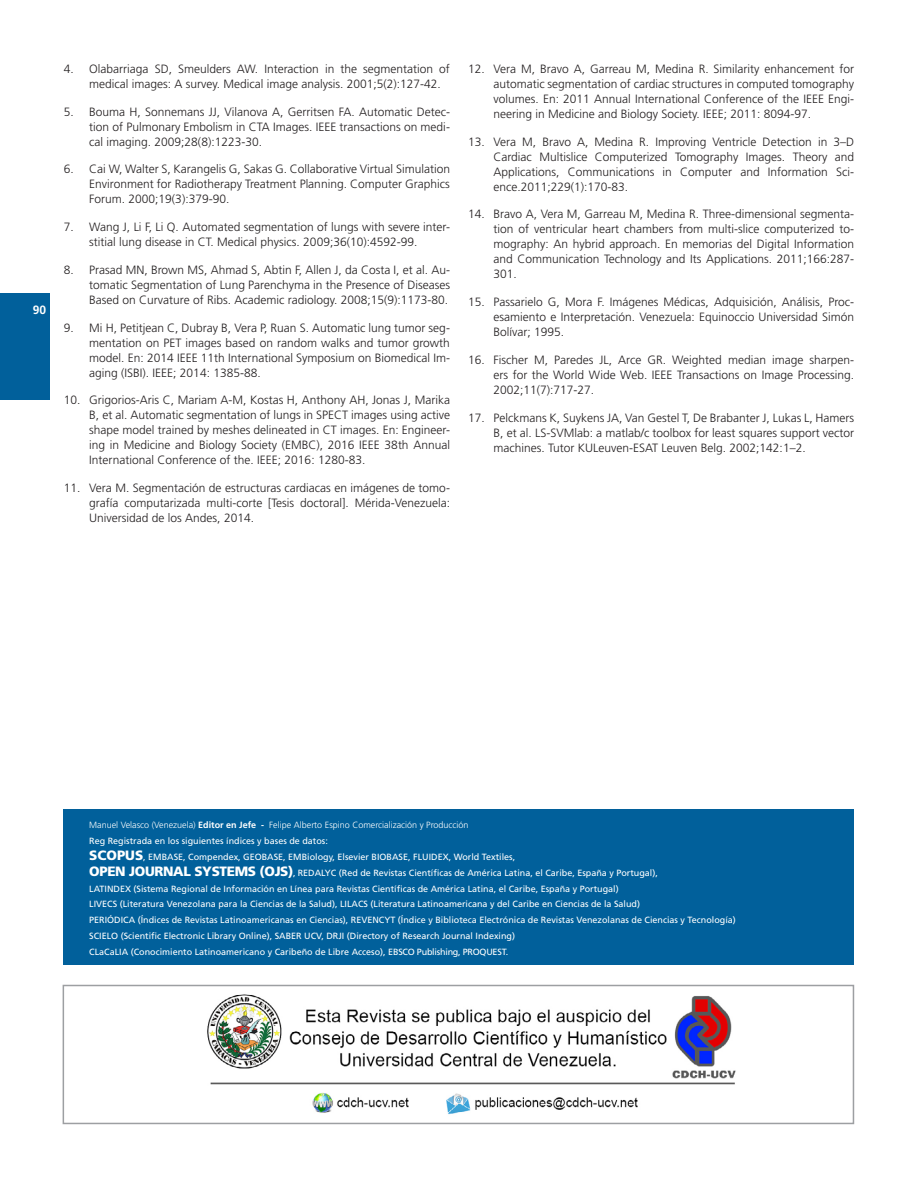
<style>
.page{position:relative;width:918px;height:1188px;background:#fff}
.page>*{position:absolute;margin:0;border:0;box-sizing:border-box;transform-origin:0 0}
.Bibliography{font:300 12px/15px "Frutiger";color:#231f20;text-align:justify}
.t1{font:700 12px "Frutiger";color:#fff}
.t2{font:9px "Frutiger";color:#fff}
.t3{font:300 9px "Frutiger";color:#fff}
.s1{font-weight:700}
.s2{font-weight:900;font-size:13.5px}
</style>
<div class="page">
<div style="left:0;top:293px;width:50px;height:107px;background:#01609b"></div>
<img style="left:207px;top:994px;width:529px;height:121px">
<div style="left:63px;top:985px;width:791px;height:139px;border:2px solid #9d9fa2"></div>
<div style="left:63px;top:809px;width:791px;height:155px;background:#01609b"></div>
<p class="t1" style="left:33px;top:303px;width:15px">90</p>
<p class="Bibliography" style="left:89px;top:61px;width:362px;text-indent:-26px">4. Olabarriaga SD, Smeulders AW. Interaction in the segmentation of medical images: A survey. Medical image analysis. 2001;5(2):127-42.</p>
<p class="Bibliography" style="left:89px;top:104px;width:362px;text-indent:-26px">5. Bouma H, Sonnemans JJ, Vilanova A, Gerritsen FA. Automatic Detec&shy;tion of Pulmonary Embolism in CTA Images. IEEE transactions on medi&shy;cal imaging. 2009;28(8):1223-30.</p>
<p class="Bibliography" style="left:89px;top:162px;width:362px;text-indent:-26px">6. Cai W, Walter S, Karangelis G, Sakas G. Collaborative Virtual Simulation Environment for Radiotherapy Treatment Planning. Computer Graphics Forum. 2000;19(3):379-90.</p>
<p class="Bibliography" style="left:64px;top:220px;width:388px;text-align:center">7. Wang J, Li F, Li Q. Automated segmentation of lungs with severe inter&shy;stitial lung disease in CT. Medical physics. 2009;36(10):4592-99.</p>
<p class="Bibliography" style="left:89px;top:262px;width:362px;text-indent:-26px">8. Prasad MN, Brown MS, Ahmad S, Abtin F, Allen J, da Costa I, et al. Au&shy;tomatic Segmentation of Lung Parenchyma in the Presence of Diseases Based on Curvature of Ribs. Academic radiology. 2008;15(9):1173-80.</p>
<p class="Bibliography" style="left:89px;top:320px;width:362px;text-indent:-26px">9. Mi H, Petitjean C, Dubray B, Vera P, Ruan S. Automatic lung tumor seg&shy;mentation on PET images based on random walks and tumor growth model. En: 2014 IEEE 11th International Symposium on Biomedical Im&shy;aging (ISBI). IEEE; 2014: 1385-88.</p>
<p class="Bibliography" style="left:89px;top:393px;width:362px;text-indent:-26px">10. Grigorios-Aris C, Mariam A-M, Kostas H, Anthony AH, Jonas J, Marika B, et al. Automatic segmentation of lungs in SPECT images using active shape model trained by meshes delineated in CT images. En: Engineer&shy;ing in Medicine and Biology Society (EMBC), 2016 IEEE 38th Annual International Conference of the. IEEE; 2016: 1280-83.</p>
<p class="Bibliography" style="left:89px;top:481px;width:362px;text-indent:-26px">11. Vera M. Segmentación de estructuras cardiacas en imágenes de tomo&shy;grafía computarizada multi-corte [Tesis doctoral]. Mérida-Venezuela:<br>Universidad de los Andes, 2014.</p>
<p class="Bibliography" style="left:494px;top:61px;width:362px;text-indent:-26px">12. Vera M, Bravo A, Garreau M, Medina R. Similarity enhancement for automatic segmentation of cardiac structures in computed tomography volumes. En: 2011 Annual International Conference of the IEEE Engi&shy;neering in Medicine and Biology Society. IEEE; 2011: 8094-97.</p>
<p class="Bibliography" style="left:494px;top:134px;width:362px;text-indent:-26px">13. Vera M, Bravo A, Medina R. Improving Ventricle Detection in 3–D Cardiac Multislice Computerized Tomography Images. Theory and Applications, Communications in Computer and Information Sci&shy;ence.2011;229(1):170-83.</p>
<p class="Bibliography" style="left:494px;top:207px;width:362px;text-indent:-26px">14. Bravo A, Vera M, Garreau M, Medina R. Three-dimensional segmenta&shy;tion of ventricular heart chambers from multi-slice computerized to&shy;mography: An hybrid approach. En memorias del Digital Information and Communication Technology and Its Applications. 2011;166:287- 301.</p>
<p class="Bibliography" style="left:494px;top:295px;width:362px;text-indent:-26px">15. Passarielo G, Mora F. Imágenes Médicas, Adquisición, Análisis, Proc&shy;esamiento e Interpretación. Venezuela: Equinoccio Universidad Simón Bolívar; 1995.</p>
<p class="Bibliography" style="left:494px;top:352px;width:362px;text-indent:-26px">16. Fischer M, Paredes JL, Arce GR. Weighted median image sharpen&shy;ers for the World Wide Web. IEEE Transactions on Image Processing.<br>2002;11(7):717-27.</p>
<p class="Bibliography" style="left:494px;top:410px;width:362px;text-indent:-26px">17. Pelckmans K, Suykens JA, Van Gestel T, De Brabanter J, Lukas L, Hamers B, et al. LS-SVMlab: a matlab/c toolbox for least squares support vector machines. Tutor KULeuven-ESAT Leuven Belg. 2002;142:1–2.</p>
<p class="t3" style="left:89px;top:820px;width:381px">Manuel Velasco (Venezuela) <span class="s1">Editor en Jefe -</span> Felipe Alberto Espino Comercialización y Producción</p>
<p class="t2" style="left:89px;top:835px;width:240px">Reg Registrada en los siguientes índices y bases de datos:</p>
<p class="t2" style="left:89px;top:851px;width:427px"><span class="s2">SCOPUS</span>, EMBASE, Compendex, GEOBASE, EMBiology, Elsevier BIOBASE, FLUIDEX, World Textiles,</p>
<p class="t2" style="left:89px;top:867px;width:570px"><span class="s2">OPEN JOURNAL SYSTEMS (OJS)</span>, REDALYC (Red de Revistas Científicas de América Latina, el Caribe, España y Portugal),</p>
<p class="t2" style="left:89px;top:883px;width:531px">LATINDEX (Sistema Regional de Información en Línea para Revistas Científicas de América Latina, el Caribe, España y Portugal)</p>
<p class="t2" style="left:89px;top:899px;width:552px">LIVECS (Literatura Venezolana para la Ciencias de la Salud), LILACS (Literatura Latinoamericana y del Caribe en Ciencias de la Salud)</p>
<p class="t2" style="left:89px;top:915px;width:648px">PERIÓDICA (Índices de Revistas Latinoamericanas en Ciencias), REVENCYT (Índice y Biblioteca Electrónica de Revistas Venezolanas de Ciencias y Tecnología)</p>
<p class="t2" style="left:89px;top:931px;width:427px">SCIELO (Scientific Electronic Library Online), SABER UCV, DRJI (Directory of Research Journal Indexing)</p>
<p class="t2" style="left:89px;top:947px;width:420px">CLaCaLIA (Conocimiento Latinoamericano y Caribeño de Libre Acceso), EBSCO Publishing, PROQUEST.</p>
</div>
